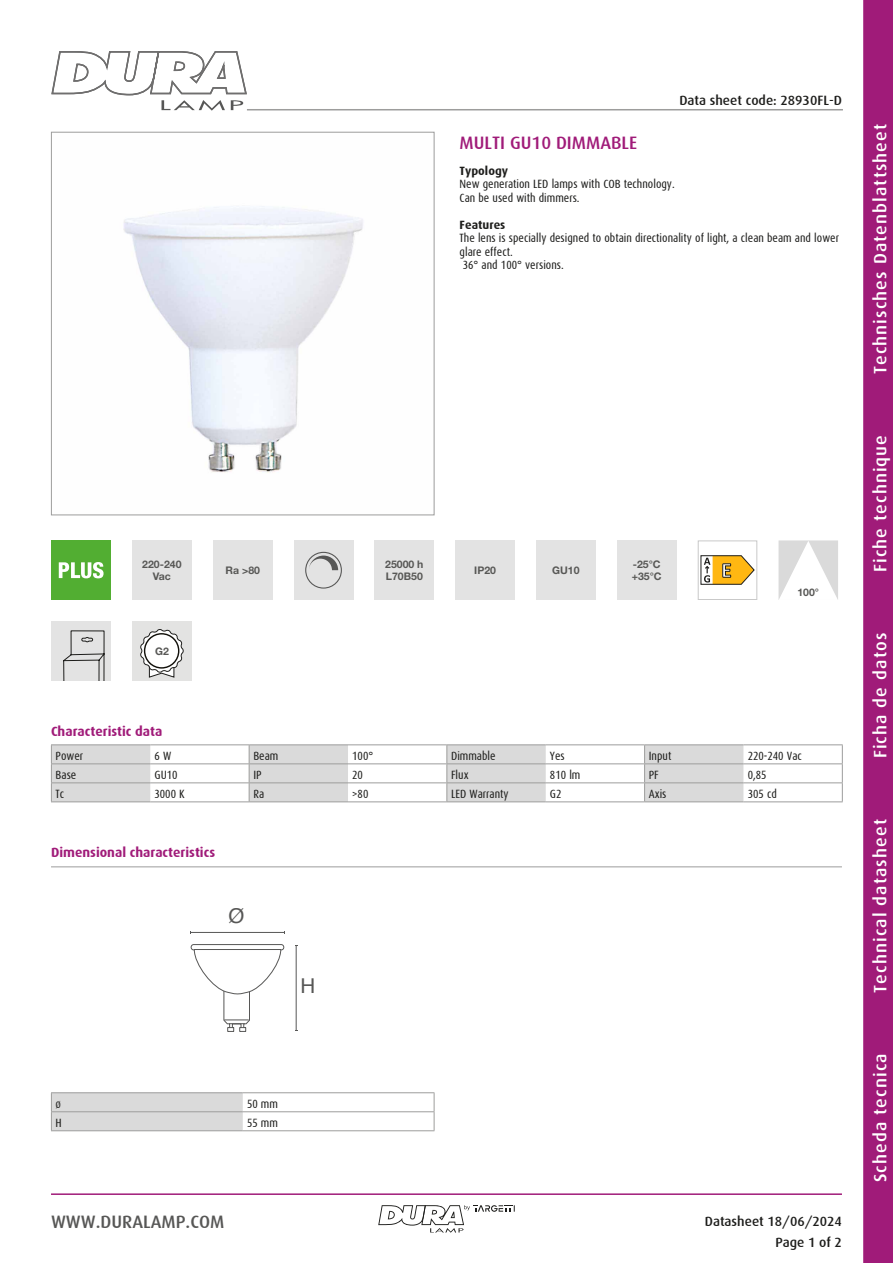
<style>
.page{position:relative;width:893px;height:1263px;background:#fff}
.page>*{position:absolute;margin:0;border:0;box-sizing:border-box;transform-origin:0 0}
.t1{font:700 21.3px "Calibri";color:#fff}
.t2{font:20.4px "Helvetica";color:#575756}
.t3{font:500 18px "Dax";letter-spacing:.06em;color:#fff}
.t4{font:500 18px "Dax";color:#a01b79}
.t5{font:500 18px "Dax";color:#575756}
.t6{font:500 13.5px/21.3px "Dax";color:#1d1d1b;text-align:right}
.t7{font:700 13.5px "Dax";color:#a01b79}
.t8{font:12px/13.5px "Dax Condensed";color:#1d1d1b}
.t9{font:700 12px "Dax";color:#1d1d1b}
.t10{font:700 10.5px/12.6px "Helvetica Neue LT Std";color:#585856}
</style>
<div class="page">
<svg style="left:863px;top:0;width:30px;height:1263px;background:#a2207b"></svg>
<hr style="left:51px;top:1193px;width:791px;height:2px;background:#a01b79">
<svg style="left:51px;top:51px;width:197px;height:60px"></svg>
<svg style="left:378px;top:1205px;width:137px;height:28px"></svg>
<hr style="left:247px;top:109px;width:596px;height:1px;background:#9d9d9c">
<img style="left:123px;top:206px;width:240px;height:267px">
<div style="left:51px;top:132px;width:383px;height:383px;border:1px solid #9d9d9c"></div>
<div style="left:51px;top:540px;width:60px;height:60px;background:#52ae32"></div>
<svg style="left:59px;top:562px;width:45px;height:16px"></svg>
<div style="left:617px;top:540px;width:59px;height:60px;background:#e3e3e3"></div>
<div style="left:375px;top:540px;width:59px;height:60px;background:#e3e3e3"></div>
<div style="left:132px;top:621px;width:60px;height:60px;background:#e3e3e2"></div>
<svg style="left:140px;top:629px;width:43px;height:49px"></svg>
<div style="left:145px;top:634px;width:33px;height:33px;background:#fff;border-radius:50%"></div>
<div style="left:132px;top:540px;width:60px;height:60px;background:#e3e3e3"></div>
<div style="left:698px;top:540px;width:59px;height:60px;border:1px solid #c9c9c9"></div>
<svg style="left:700px;top:555px;width:55px;height:30px"></svg>
<div style="left:455px;top:540px;width:60px;height:60px;background:#e3e3e3"></div>
<div style="left:213px;top:540px;width:60px;height:60px;background:#e3e3e3"></div>
<svg style="left:778px;top:540px;width:60px;height:60px"></svg>
<div style="left:536px;top:540px;width:60px;height:60px;background:#e3e3e3"></div>
<div style="left:294px;top:540px;width:59px;height:60px;background:#e3e3e3"></div>
<div style="left:305px;top:552px;width:37px;height:37px;border:1px solid #575756;border-radius:50%"></div>
<svg style="left:309px;top:555px;width:29px;height:15px"></svg>
<div style="left:51px;top:621px;width:60px;height:60px;background:#e3e3e3"></div>
<svg style="left:63px;top:630px;width:42px;height:51px"></svg>
<hr style="left:51px;top:744px;width:99px;height:1px;background:#9d9d9c">
<hr style="left:150px;top:744px;width:99px;height:1px;background:#9d9d9c">
<hr style="left:348px;top:744px;width:99px;height:1px;background:#9d9d9c">
<hr style="left:546px;top:744px;width:99px;height:1px;background:#9d9d9c">
<hr style="left:743px;top:744px;width:100px;height:1px;background:#9d9d9c">
<hr style="left:743px;top:763px;width:100px;height:1px;background:#9d9d9c">
<hr style="left:743px;top:782px;width:100px;height:1px;background:#9d9d9c">
<svg style="left:842px;top:745px;width:1px;height:56px"></svg>
<hr style="left:743px;top:801px;width:100px;height:1px;background:#9d9d9c">
<hr style="left:249px;top:744px;width:99px;height:1px;background:#9d9d9c">
<hr style="left:447px;top:744px;width:99px;height:1px;background:#9d9d9c">
<hr style="left:645px;top:744px;width:98px;height:1px;background:#9d9d9c">
<svg style="left:51px;top:745px;width:692px;height:57px"></svg>
<hr style="left:645px;top:801px;width:98px;height:1px;background:#9d9d9c">
<hr style="left:51px;top:1092px;width:192px;height:1px;background:#9d9d9c">
<hr style="left:243px;top:1092px;width:191px;height:1px;background:#9d9d9c">
<svg style="left:51px;top:1093px;width:192px;height:37px;background:#d7d7d7"></svg>
<hr style="left:243px;top:1111px;width:191px;height:1px;background:#9d9d9c">
<svg style="left:434px;top:1093px;width:1px;height:37px"></svg>
<hr style="left:51px;top:1130px;width:192px;height:1px;background:#9d9d9c">
<hr style="left:243px;top:1130px;width:191px;height:1px;background:#9d9d9c">
<div style="left:191px;top:944px;width:93px;height:6px;border:1px solid #575756;border-radius:3px"></div>
<svg style="left:193px;top:948px;width:89px;height:84px"></svg>
<hr style="left:191px;top:932px;width:93px;height:1px;background:#575756">
<hr style="left:296px;top:945px;width:1px;height:86px;background:#575756">
<hr style="left:51px;top:866px;width:791px;height:1px;background:#9d9d9c">
<p class="t6" style="left:679px;top:90px;width:164px">Data sheet code: 28930FL-D</p>
<h3 class="t4" style="left:460px;top:132px;width:179px">MULTI GU10 DIMMABLE</h3>
<p class="t9" style="left:460px;top:164px;width:50px">Typology</p>
<p class="t8" style="left:460px;top:178px;width:217px">New generation LED lamps with COB technology.<br>Can be used with dimmers.</p>
<p class="t9" style="left:460px;top:218px;width:47px">Features</p>
<p class="t8" style="left:460px;top:232px;width:381px">The lens is specially designed to obtain directionality of light, a clean beam and lower glare effect.<br>36° and 100° versions.</p>
<p class="t10" style="left:142px;top:557px;width:41px;text-align:center">220-240<br>Vac</p>
<p class="t10" style="left:225px;top:564px;width:36px">Ra &gt;80</p>
<p class="t10" style="left:474px;top:564px;width:23px">IP20</p>
<p class="t10" style="left:385px;top:557px;width:40px">25000 h<br>L70B50</p>
<p class="t10" style="left:155px;top:644px;width:15px">G2</p>
<p class="t10" style="left:552px;top:564px;width:29px">GU10</p>
<p class="t10" style="left:632px;top:557px;width:31px">-25°C +35°C</p>
<h1 class="t1" style="left:721px;top:555px;width:12px">E</h1>
<p class="t10" style="left:797px;top:585px;width:23px">100°</p>
<p class="t7" style="left:51px;top:723px;width:113px">Characteristic data</p>
<p class="t8" style="left:56px;top:749px;width:29px">Power</p>
<p class="t8" style="left:155px;top:749px;width:18px">6 W</p>
<p class="t8" style="left:253px;top:749px;width:27px">Beam</p>
<p class="t8" style="left:352px;top:749px;width:23px">100°</p>
<p class="t8" style="left:451px;top:749px;width:46px">Dimmable</p>
<p class="t8" style="left:550px;top:749px;width:16px">Yes</p>
<p class="t8" style="left:649px;top:749px;width:24px">Input</p>
<p class="t8" style="left:748px;top:749px;width:56px">220-240 Vac</p>
<p class="t8" style="left:56px;top:768px;width:22px">Base</p>
<p class="t8" style="left:154px;top:768px;width:25px">GU10</p>
<p class="t8" style="left:253px;top:768px;width:10px">IP</p>
<p class="t8" style="left:352px;top:768px;width:12px">20</p>
<p class="t8" style="left:451px;top:768px;width:19px">Flux</p>
<p class="t8" style="left:550px;top:768px;width:32px">810 lm</p>
<p class="t8" style="left:649px;top:768px;width:11px">PF</p>
<p class="t8" style="left:748px;top:768px;width:21px">0,85</p>
<p class="t8" style="left:56px;top:787px;width:10px">Tc</p>
<p class="t8" style="left:154px;top:787px;width:32px">3000 K</p>
<p class="t8" style="left:253px;top:787px;width:12px">Ra</p>
<p class="t8" style="left:352px;top:787px;width:18px">&gt;80</p>
<p class="t8" style="left:451px;top:787px;width:59px">LED Warranty</p>
<p class="t8" style="left:550px;top:787px;width:13px">G2</p>
<p class="t8" style="left:649px;top:787px;width:19px">Axis</p>
<p class="t8" style="left:748px;top:787px;width:31px">305 cd</p>
<p class="t7" style="left:51px;top:845px;width:166px">Dimensional characteristics</p>
<h2 class="t2" style="left:228px;top:900px;width:17px">Ø</h2>
<h2 class="t2" style="left:300px;top:970px;width:16px">H</h2>
<p class="t8" style="left:56px;top:1097px;width:7px">ø</p>
<p class="t8" style="left:247px;top:1097px;width:32px">50 mm</p>
<p class="t8" style="left:56px;top:1116px;width:8px">H</p>
<p class="t8" style="left:247px;top:1116px;width:32px">55 mm</p>
<h3 class="t5" style="left:51px;top:1212px;width:175px">WWW.DURALAMP.COM</h3>
<p class="t6" style="left:705px;top:1211px;width:139px">Datasheet 18/06/2024<br>Page 1 of 2</p>
<h3 class="t3" style="left:870px;top:374px;width:252px;rotate:-90deg">Technisches Datenblattsheet</h3>
<h3 class="t3" style="left:870px;top:572px;width:139px;rotate:-90deg">Fiche technique</h3>
<h3 class="t3" style="left:870px;top:758px;width:127px;rotate:-90deg">Ficha de datos</h3>
<h3 class="t3" style="left:870px;top:993px;width:175px;rotate:-90deg">Technical datasheet</h3>
<h3 class="t3" style="left:870px;top:1182px;width:130px;rotate:-90deg">Scheda tecnica</h3>
</div>
